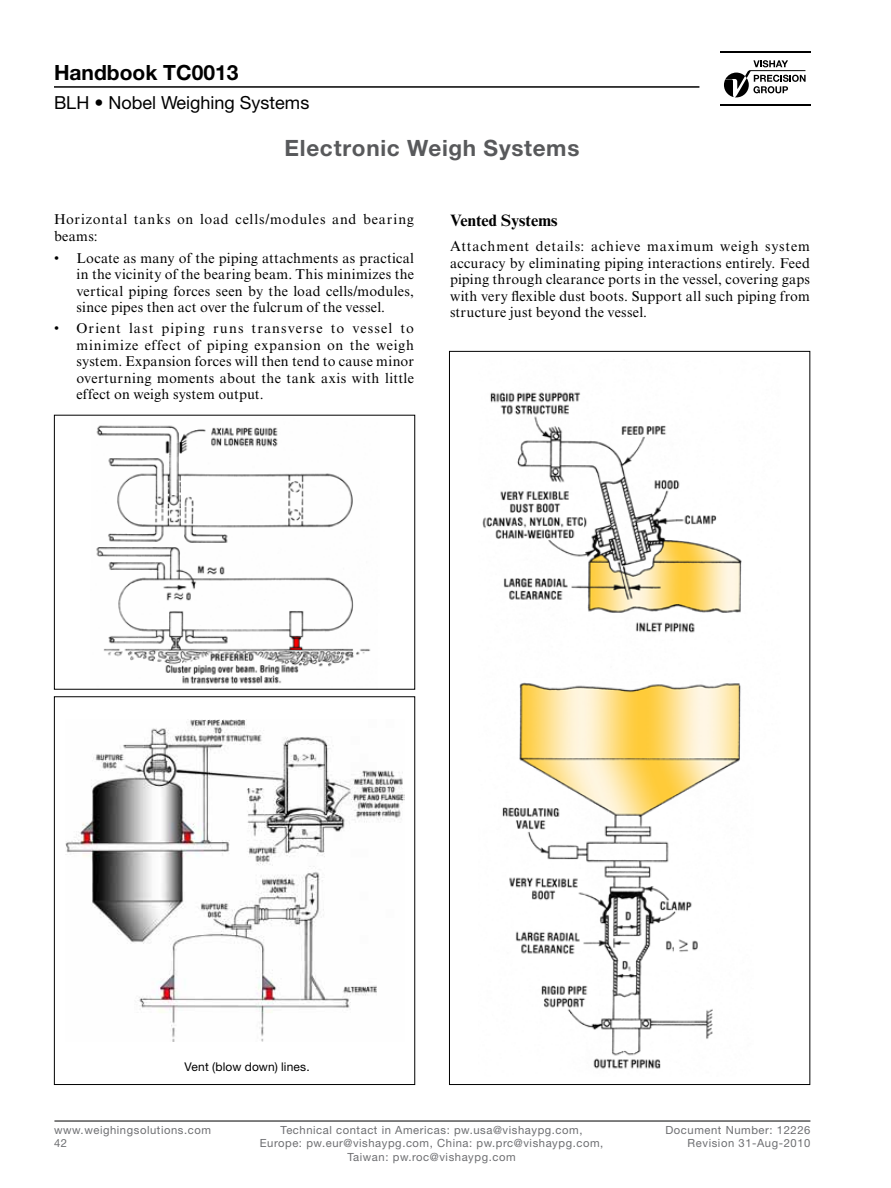
<style>
.page{position:relative;width:891px;height:1188px;background:#fff}
.page>*{position:absolute;margin:0;border:0;box-sizing:border-box;transform-origin:0 0}
.t1{font:700 22.5px "Helvetica Neue LT Std";letter-spacing:.03em;color:#58595b}
.t2{font:700 21px "Helvetica Neue LT Std";color:#000}
.t3{font:18px "Helvetica Neue LT Std";color:#000}
.TN_BodySubheader{font:700 16.5px "Times New Roman MT Std";color:#000}
.TN_Bullet{font:14.25px/16.5px "Times New Roman MT Std";letter-spacing:.02em;color:#000;text-align:justify}
.TN_BodyText{font:14.25px/16.5px "Times New Roman MT Std";letter-spacing:.03em;color:#000;text-align:justify}
.TN_BodyText-2{font:14.25px/16.5px "Times New Roman MT Std";letter-spacing:.055em;color:#000}
.TN_FigureDescription{font:12px "Helvetica Neue LT Std";letter-spacing:.01em;color:#000}
.t4{font:11.25px/13.5px "Helvetica Neue LT Std";letter-spacing:.05em;color:#6d6e71;text-align:center}
</style>
<div class="page">
<hr style="left:54px;top:86px;width:645px;height:2px;background:#000">
<svg style="left:724px;top:60px;width:82px;height:37px"></svg>
<hr style="left:720px;top:52px;width:90px;height:1px;background:#000">
<hr style="left:720px;top:104px;width:90px;height:2px;background:#000">
<hr style="left:54px;top:1121px;width:756px;height:1px;background:#000">
<img style="left:96px;top:425px;width:275px;height:259px">
<img style="left:65px;top:719px;width:339px;height:323px">
<div style="left:54px;top:696px;width:361px;height:389px;border:1px solid #000"></div>
<img style="left:482px;top:392px;width:260px;height:241px">
<img style="left:502px;top:682px;width:239px;height:387px">
<h2 class="t2" style="left:54px;top:59px;width:186px">Handbook TC0013</h2>
<p class="t3" style="left:54px;top:92px;width:257px">BLH • Nobel Weighing Systems</p>
<h1 class="t1" style="left:285px;top:134px;width:296px">Electronic Weigh Systems</h1>
<p class="TN_BodyText-2" style="left:54px;top:211px;width:361px">Horizontal tanks on load cells/modules and bearing beams:</p>
<p class="TN_Bullet" style="left:76px;top:250px;width:339px;text-indent:-22px">• Locate as many of the piping attachments as practical in the vicinity of the bearing beam. This minimizes the vertical piping forces seen by the load cells/modules, since pipes then act over the fulcrum of the vessel.</p>
<p class="TN_Bullet" style="left:76px;top:320px;width:339px;text-indent:-22px">• Orient last piping runs transverse to vessel to minimize effect of piping expansion on the weigh system. Expansion forces will then tend to cause minor overturning moments about the tank axis with little effect on weigh system output.</p>
<p class="TN_BodySubheader" style="left:450px;top:210px;width:109px">Vented Systems</p>
<p class="TN_BodyText" style="left:450px;top:238px;width:362px">Attachment details: achieve maximum weigh system accuracy by eliminating piping interactions entirely. Feed piping through clearance ports in the vessel, covering gaps with very flexible dust boots. Support all such piping from structure just beyond the vessel.</p>
<p class="TN_FigureDescription" style="left:185px;top:1060px;width:127px">Vent (blow down) lines.</p>
<p class="t4" style="left:260px;top:1123px;width:345px">Technical contact in Americas: pw.usa@vishaypg.com,<br>Europe: pw.eur@vishaypg.com, China: pw.prc@vishaypg.com,<br>Taiwan: pw.roc@vishaypg.com</p>
<p class="t4" style="left:54px;top:1123px;width:159px;text-align:left">www.weighingsolutions.com<br>42</p>
<p class="t4" style="left:665px;top:1123px;width:147px;text-align:right">Document Number: 12226<br>Revision 31-Aug-2010</p>
</div>
